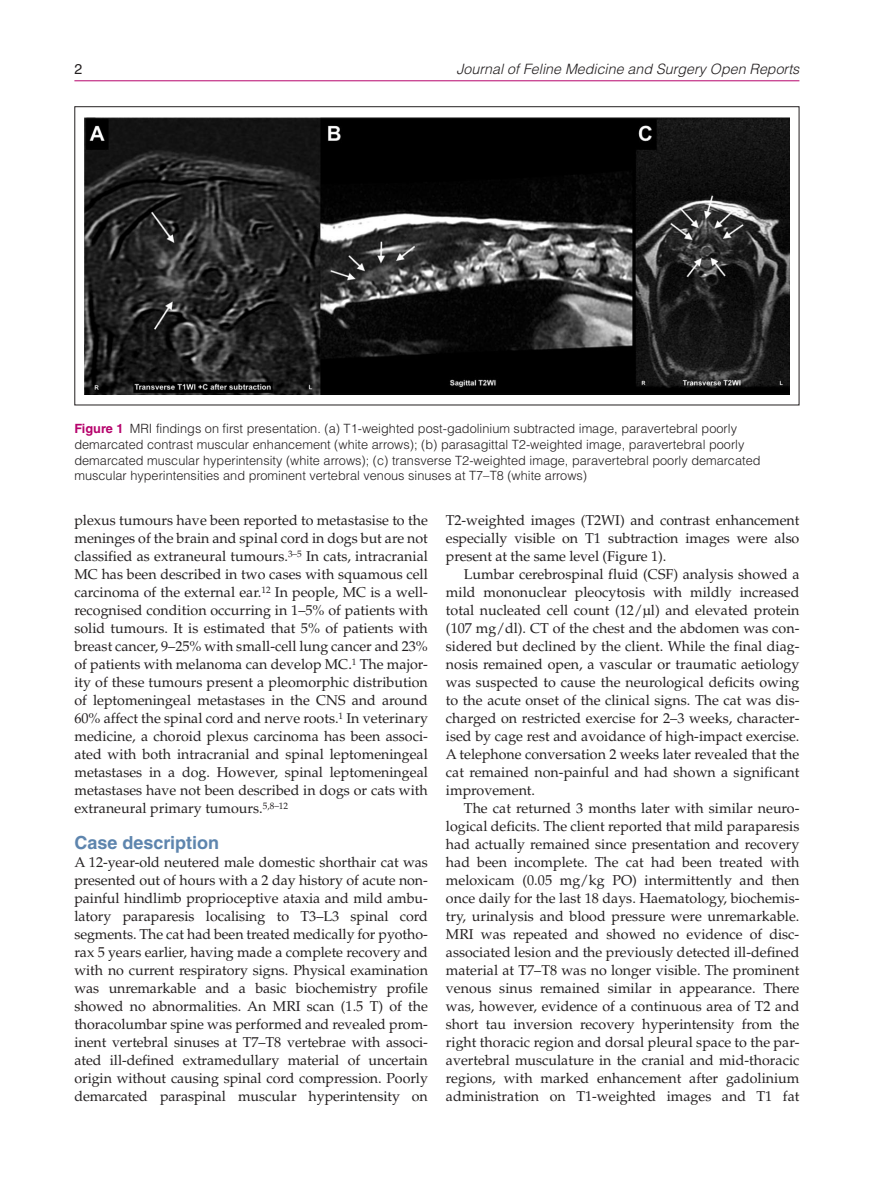
<style>
.page{position:relative;width:893px;height:1191px;background:#fff}
.page>*{position:absolute;margin:0;border:0;box-sizing:border-box;transform-origin:0 0}
.t1{font:700 18px "Helvetica LT Std";color:#5e85ae}
.t2{font:14.25px/18px "Palatino LT Std";color:#231f20;text-align:justify}
.t3{font:italic 300 14.25px "Helvetica LT Std";color:#231f20}
.t4{font:14.25px "Helvetica LT Std";color:#231f20}
.t5{font:300 12.75px/15.8px "Helvetica LT Std";color:#231f20}
.s1{font-weight:700;color:#b6036c}
</style>
<div class="page">
<hr style="left:74px;top:80px;width:725px;height:1px;background:#b6036c">
<img style="left:84px;top:117px;width:706px;height:277px">
<p class="t4" style="left:74px;top:61px;width:9px">2</p>
<p class="t3" style="left:456px;top:60px;width:344px">Journal of Feline Medicine and Surgery Open Reports</p>
<p class="t5" style="left:74px;top:420px;width:688px"><span class="s1">Figure 1</span> MRI findings on first presentation. (a) T1-weighted post-gadolinium subtracted image, paravertebral poorly demarcated contrast muscular enhancement (white arrows); (b) parasagittal T2-weighted image, paravertebral poorly demarcated muscular hyperintensity (white arrows); (c) transverse T2-weighted image, paravertebral poorly demarcated muscular hyperintensities and prominent vertebral venous sinuses at T7–T8 (white arrows)</p>
<p class="t2" style="left:74px;top:511px;width:355px">plexus tumours have been reported to metastasise to the meninges of the brain and spinal cord in dogs but are not classified as extraneural tumours.<sup>3–5</sup> In cats, intracranial MC has been described in two cases with squamous cell carcinoma of the external ear.<sup>12</sup> In people, MC is a well&shy;recognised condition occurring in 1–5% of patients with solid tumours. It is estimated that 5% of patients with breast cancer, 9–25% with small-cell lung cancer and 23% of patients with melanoma can develop MC.<sup>1</sup> The major&shy;ity of these tumours present a pleomorphic distribution of leptomeningeal metastases in the CNS and around 60% affect the spinal cord and nerve roots.<sup>1</sup> In veterinary medicine, a choroid plexus carcinoma has been associ&shy;ated with both intracranial and spinal leptomeningeal metastases in a dog. However, spinal leptomeningeal metastases have not been described in dogs or cats with extraneural primary tumours.<sup>5,8–12</sup></p>
<p class="t1" style="left:74px;top:831px;width:146px">Case description</p>
<p class="t2" style="left:74px;top:853px;width:355px">A 12-year-old neutered male domestic shorthair cat was presented out of hours with a 2 day history of acute non&shy;painful hindlimb proprioceptive ataxia and mild ambu&shy;latory paraparesis localising to T3–L3 spinal cord segments. The cat had been treated medically for pyotho&shy;rax 5 years earlier, having made a complete recovery and with no current respiratory signs. Physical examination was unremarkable and a basic biochemistry profile showed no abnormalities. An MRI scan (1.5 T) of the thoracolumbar spine was performed and revealed prom&shy;inent vertebral sinuses at T7–T8 vertebrae with associ&shy;ated ill-defined extramedullary material of uncertain origin without causing spinal cord compression. Poorly demarcated paraspinal muscular hyperintensity on</p>
<p class="t2" style="left:446px;top:511px;width:355px">T2-weighted images (T2WI) and contrast enhancement especially visible on T1 subtraction images were also present at the same level (Figure 1).</p>
<p class="t2" style="left:446px;top:565px;width:355px;text-indent:18px">Lumbar cerebrospinal fluid (CSF) analysis showed a mild mononuclear pleocytosis with mildly increased total nucleated cell count (12/μl) and elevated protein (107 mg/dl). CT of the chest and the abdomen was con&shy;sidered but declined by the client. While the final diag&shy;nosis remained open, a vascular or traumatic aetiology was suspected to cause the neurological deficits owing to the acute onset of the clinical signs. The cat was dis&shy;charged on restricted exercise for 2–3 weeks, character&shy;ised by cage rest and avoidance of high-impact exercise.<br>A telephone conversation 2 weeks later revealed that the cat remained non-painful and had shown a significant improvement.</p>
<p class="t2" style="left:446px;top:799px;width:355px;text-indent:18px">The cat returned 3 months later with similar neuro&shy;logical deficits. The client reported that mild paraparesis had actually remained since presentation and recovery had been incomplete. The cat had been treated with meloxicam (0.05 mg/kg PO) intermittently and then once daily for the last 18 days. Haematology, biochemis&shy;try, urinalysis and blood pressure were unremarkable.<br>MRI was repeated and showed no evidence of disc&shy;associated lesion and the previously detected ill-defined material at T7–T8 was no longer visible. The prominent venous sinus remained similar in appearance. There was, however, evidence of a continuous area of T2 and short tau inversion recovery hyperintensity from the right thoracic region and dorsal pleural space to the par&shy;avertebral musculature in the cranial and mid-thoracic regions, with marked enhancement after gadolinium administration on T1-weighted images and T1 fat</p>
</div>
